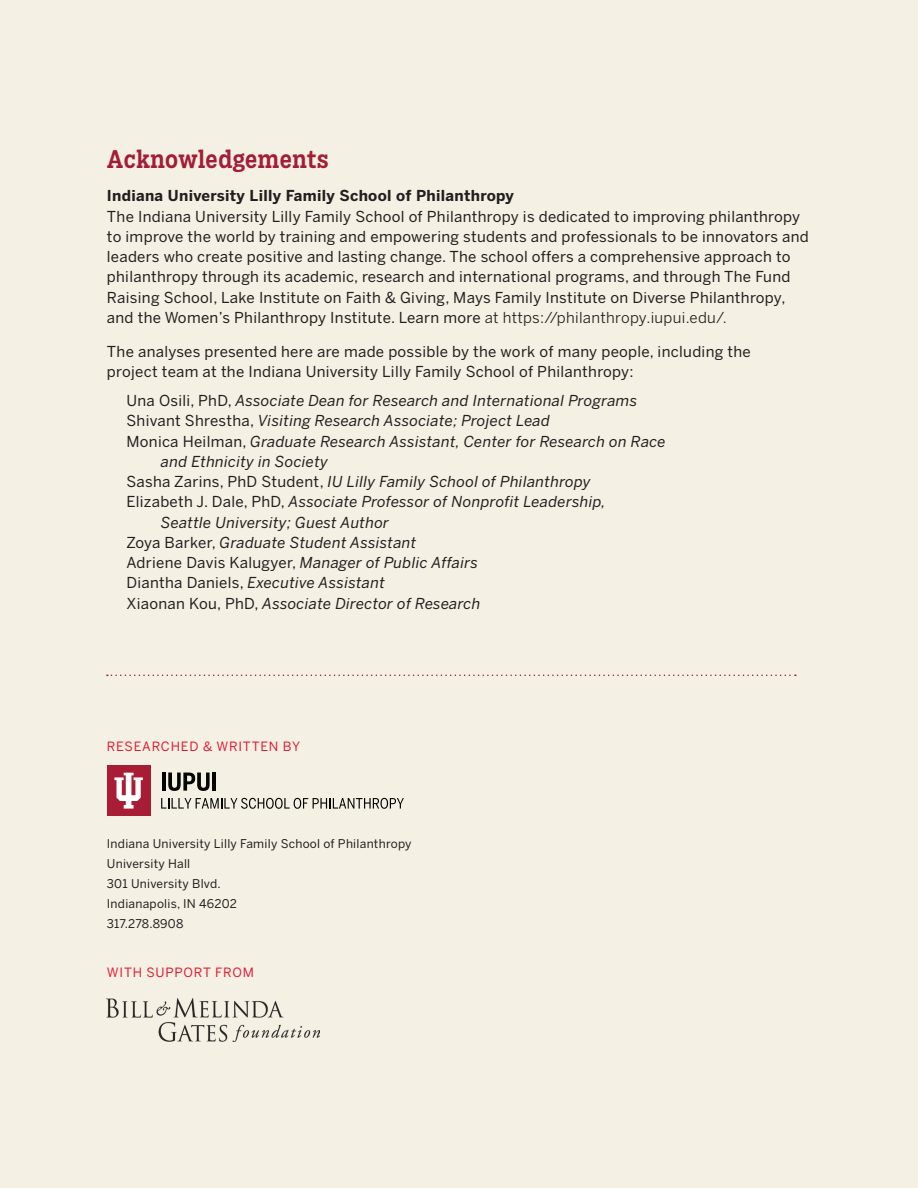
<style>
.page{position:relative;width:918px;height:1188px;background:#f4f0e3}
.page>*{position:absolute;margin:0;border:0;box-sizing:border-box;transform-origin:0 0}
.t1{font:500 24px "Salvo Serif Cond";letter-spacing:.02em;color:#a41d35}
.t2{font:15px/20.2px "Benton Sans";letter-spacing:.02em;color:#231f20}
.t3{font:italic 15px "Benton Sans";letter-spacing:.02em;color:#231f20}
.t4{font:700 15px "Benton Sans";letter-spacing:.02em;color:#231f20}
.t5{font:12.75px "Benton Sans";letter-spacing:.06em;color:#df1d35}
.t6{font:12px/20.2px "Benton Sans";letter-spacing:.02em;color:#231f20}
.s1{font-style:inherit}
.s2{font-style:normal}
</style>
<div class="page">
<img style="left:107px;top:999px;width:213px;height:42px">
<svg style="left:107px;top:675px;width:689px;height:1px"></svg>
<div style="left:107px;top:765px;width:43px;height:51px;background:#a81c35"></div>
<svg style="left:114px;top:773px;width:29px;height:36px"></svg>
<hr style="left:162px;top:773px;width:3px;height:18px;background:#040503">
<svg style="left:168px;top:773px;width:42px;height:18px"></svg>
<hr style="left:212px;top:773px;width:4px;height:18px;background:#040503">
<svg style="left:161px;top:798px;width:243px;height:11px"></svg>
<h1 class="t1" style="left:107px;top:143px;width:223px">Acknowledgements</h1>
<p class="t4" style="left:107px;top:187px;width:409px">Indiana University Lilly Family School of Philanthropy</p>
<p class="t2" style="left:107px;top:206px;width:703px">The Indiana University Lilly Family School of Philanthropy is dedicated to improving philanthropy to improve the world by training and empowering students and professionals to be innovators and leaders who create positive and lasting change. The school offers a comprehensive approach to philanthropy through its academic, research and international programs, and through The Fund Raising School, Lake Institute on Faith &amp; Giving, Mays Family Institute on Diverse Philanthropy, and the Women’s Philanthropy Institute. Learn more <span class="s1">at https://philanthropy.iupui.edu/.</span></p>
<p class="t2" style="left:107px;top:341px;width:645px">The analyses presented here are made possible by the work of many people, including the project team at the Indiana University Lilly Family School of Philanthropy:</p>
<p class="t3" style="left:126px;top:392px;width:512px"><span class="s2">Una Osili, PhD,</span> Associate Dean for Research and International Programs</p>
<p class="t3" style="left:126px;top:412px;width:425px"><span class="s2">Shivant Shrestha,</span> Visiting Research Associate; Project Lead</p>
<p class="t3" style="left:126px;top:432px;width:541px"><span class="s2">Monica Heilman,</span> Graduate Research Assistant, Center for Research on Race</p>
<p class="t3" style="left:161px;top:452px;width:168px">and Ethnicity in Society</p>
<p class="t3" style="left:126px;top:473px;width:466px"><span class="s2">Sasha Zarins, PhD Student,</span> IU Lilly Family School of Philanthropy</p>
<p class="t3" style="left:126px;top:493px;width:481px"><span class="s2">Elizabeth J. Dale, PhD,</span> Associate Professor of Nonprofit Leadership,</p>
<p class="t3" style="left:161px;top:513px;width:230px">Seattle University; Guest Author</p>
<p class="t3" style="left:126px;top:533px;width:292px"><span class="s2">Zoya Barker,</span> Graduate Student Assistant</p>
<p class="t3" style="left:126px;top:554px;width:353px"><span class="s2">Adriene Davis Kalugyer,</span> Manager of Public Affairs</p>
<p class="t3" style="left:126px;top:574px;width:260px"><span class="s2">Diantha Daniels,</span> Executive Assistant</p>
<p class="t3" style="left:126px;top:594px;width:356px"><span class="s2">Xiaonan Kou, PhD,</span> Associate Director of Research</p>
<p class="t5" style="left:107px;top:738px;width:195px">RESEARCHED &amp; WRITTEN BY</p>
<p class="t6" style="left:107px;top:833px;width:306px">Indiana University Lilly Family School of Philanthropy<br>University Hall<br>301 University Blvd.<br>Indianapolis, IN 46202<br>317.278.8908</p>
<p class="t5" style="left:107px;top:964px;width:148px">WITH SUPPORT FROM</p>
</div>
